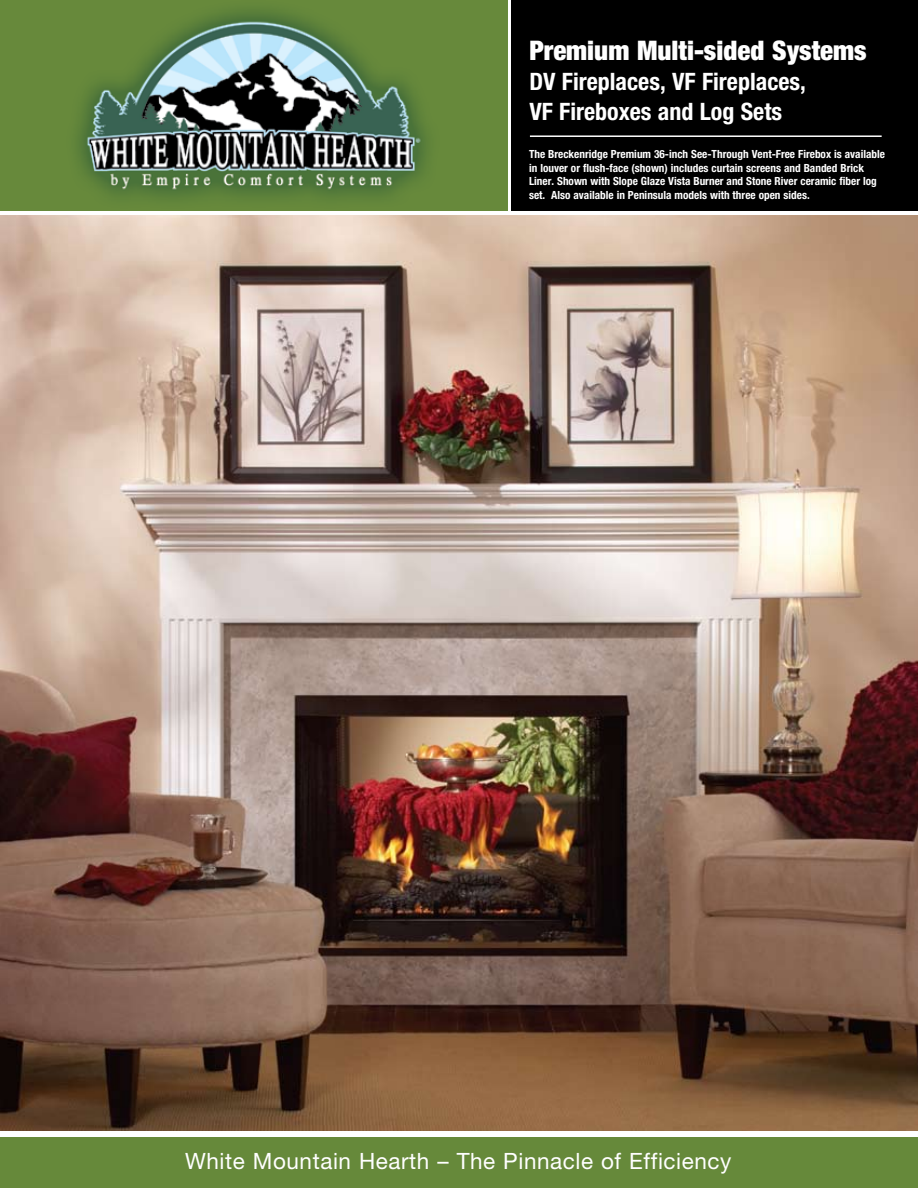
<style>
.page{position:relative;width:918px;height:1188px;background:#fff}
.page>*{position:absolute;margin:0;border:0;box-sizing:border-box;transform-origin:0 0}
.t1{font:900 condensed 27px "Helvetica Neue";color:#fff}
.t2{font:700 condensed 24px/30px "Helvetica Neue";color:#fff}
.t3{font:22.5px "Helvetica Neue";letter-spacing:.025em;color:#fff}
.t4{font:700 condensed 11.25px/13.5px "Helvetica Neue";color:#fff}
</style>
<div class="page">
<img style="left:0;top:215px;width:918px;height:916px">
<div style="left:0;top:1137px;width:918px;height:51px;background:#66893a"></div>
<div style="left:512px;top:0;width:406px;height:210px;background:#000"></div>
<hr style="left:530px;top:135px;width:352px;height:2px;background:#fff">
<img style="left:0;top:0;width:508px;height:210px">
<h1 class="t1" style="left:529px;top:34px;width:339px">Premium Multi-sided Systems</h1>
<h2 class="t2" style="left:529px;top:66px;width:278px">DV Fireplaces, VF Fireplaces,<br>VF Fireboxes and Log Sets</h2>
<p class="t4" style="left:529px;top:147px;width:358px">The Breckenridge Premium 36-inch See-Through Vent-Free Firebox is available in louver or flush-face (shown) includes curtain screens and Banded Brick Liner. Shown with Slope Glaze Vista Burner and Stone River ceramic fiber log set. Also available in Peninsula models with three open sides.</p>
<h3 class="t3" style="left:185px;top:1147px;width:548px">White Mountain Hearth – The Pinnacle of Efficiency</h3>
</div>
